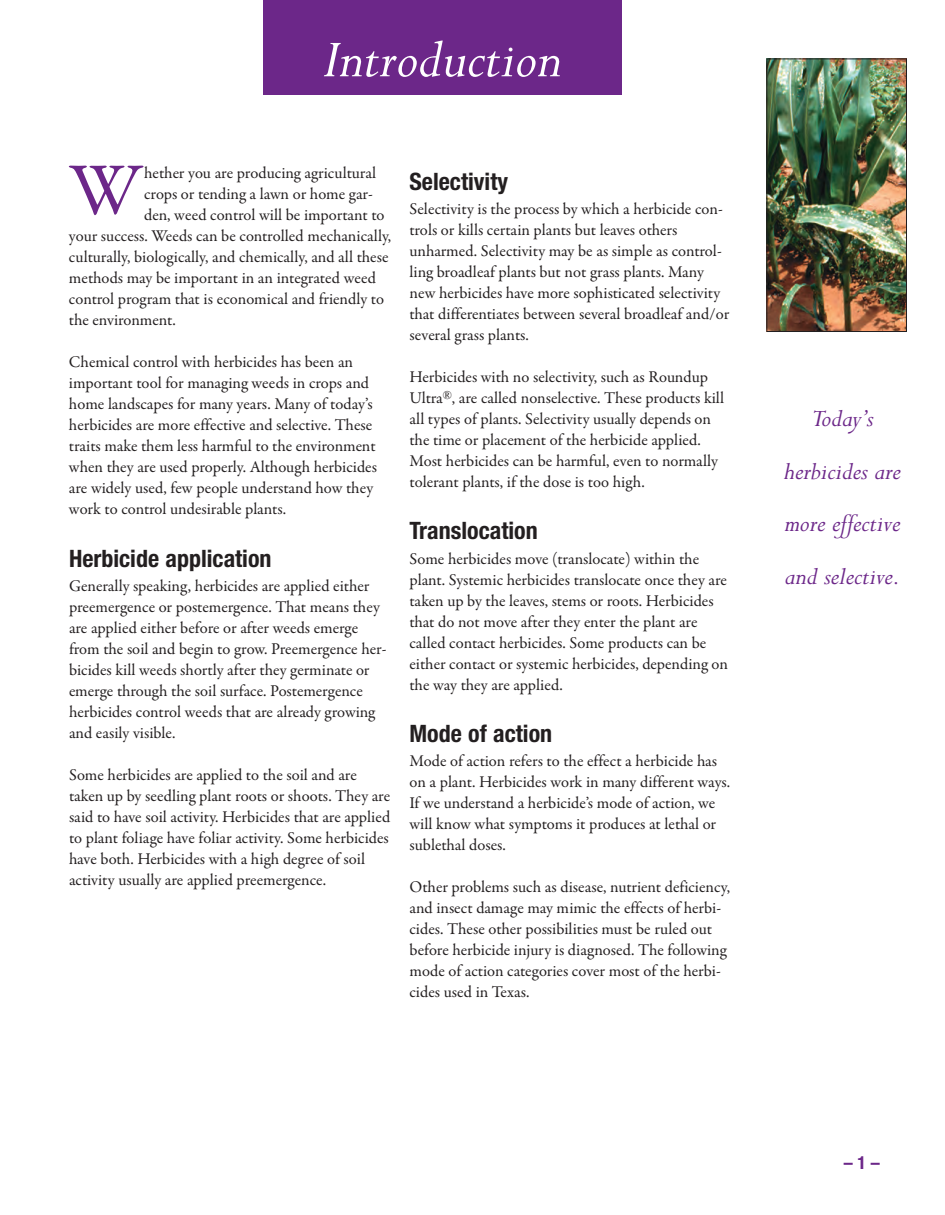
<style>
.page{position:relative;width:945px;height:1215px;background:#fff}
.page>*{position:absolute;margin:0;border:0;box-sizing:border-box;transform-origin:0 0}
.t1{font:74.4px "Garamond Premr Pro";color:#6c2789}
.t2{font:italic 60px "Perpetua";color:#fff}
.t3{font:italic 27px/52.5px "Perpetua";color:#6c2789;text-align:center}
.t4{font:700 condensed 24px "Helvetica Neue";color:#231f20}
.t5{font:700 condensed 18px "Helvetica Neue";color:#6c2789}
.t6{font:16.5px/21px "Garamond Premr Pro";color:#231f20}
</style>
<div class="page">
<div style="left:263px;top:0;width:359px;height:94px;background:#6c2789"></div>
<img style="left:768px;top:61px;width:137px;height:269px">
<div style="left:766px;top:59px;width:141px;height:273px;border:1px solid #231f20"></div>
<h2 class="t2" style="left:323px;top:39px;width:240px">Introduction</h2>
<h1 class="t1" style="left:69px;top:161px;width:75px">W</h1>
<p class="t6" style="left:144px;top:164px;width:233px">hether you are producing agricultural</p>
<p class="t6" style="left:144px;top:185px;width:230px">crops or tending a lawn or home gar-</p>
<p class="t6" style="left:144px;top:206px;width:242px">den, weed control will be important to</p>
<p class="t6" style="left:69px;top:227px;width:324px">your success. Weeds can be controlled mechanically,</p>
<p class="t6" style="left:69px;top:248px;width:321px">culturally, biologically, and chemically, and all these</p>
<p class="t6" style="left:69px;top:269px;width:308px">methods may be important in an integrated weed</p>
<p class="t6" style="left:69px;top:290px;width:317px">control program that is economical and friendly to</p>
<p class="t6" style="left:69px;top:311px;width:108px">the environment.</p>
<p class="t6" style="left:69px;top:353px;width:310px">Chemical control with herbicides has been an important tool for managing weeds in crops and home landscapes for many years. Many of today’s herbicides are more effective and selective. These traits make them less harmful to the environment when they are used properly. Although herbicides are widely used, few people understand how they work to control undesirable plants.</p>
<h3 class="t4" style="left:69px;top:544px;width:204px">Herbicide application</h3>
<p class="t6" style="left:69px;top:577px;width:319px">Generally speaking, herbicides are applied either preemergence or postemergence. That means they are applied either before or after weeds emerge from the soil and begin to grow. Preemergence her&shy;bicides kill weeds shortly after they germinate or emerge through the soil surface. Postemergence herbicides control weeds that are already growing and easily visible.</p>
<p class="t6" style="left:69px;top:766px;width:323px">Some herbicides are applied to the soil and are taken up by seedling plant roots or shoots. They are said to have soil activity. Herbicides that are applied to plant foliage have foliar activity. Some herbicides have both. Herbicides with a high degree of soil activity usually are applied preemergence.</p>
<h3 class="t4" style="left:410px;top:166px;width:100px">Selectivity</h3>
<p class="t6" style="left:410px;top:200px;width:321px">Selectivity is the process by which a herbicide con&shy;trols or kills certain plants but leaves others unharmed. Selectivity may be as simple as control&shy;ling broadleaf plants but not grass plants. Many new herbicides have more sophisticated selectivity that differentiates between several broadleaf and/or several grass plants.</p>
<p class="t6" style="left:410px;top:368px;width:316px">Herbicides with no selectivity, such as Roundup Ultra<sup>®</sup>, are called nonselective. These products kill all types of plants. Selectivity usually depends on the time or placement of the herbicide applied.<br>Most herbicides can be harmful, even to normally tolerant plants, if the dose is too high.</p>
<h3 class="t4" style="left:410px;top:516px;width:130px">Translocation</h3>
<p class="t6" style="left:410px;top:549px;width:320px">Some herbicides move (translocate) within the plant. Systemic herbicides translocate once they are taken up by the leaves, stems or roots. Herbicides that do not move after they enter the plant are called contact herbicides. Some products can be either contact or systemic herbicides, depending on the way they are applied.</p>
<h3 class="t4" style="left:410px;top:719px;width:144px">Mode of action</h3>
<p class="t6" style="left:410px;top:752px;width:322px">Mode of action refers to the effect a herbicide has on a plant. Herbicides work in many different ways.<br>If we understand a herbicide’s mode of action, we will know what symptoms it produces at lethal or sublethal doses.</p>
<p class="t6" style="left:410px;top:878px;width:322px">Other problems such as disease, nutrient deficiency, and insect damage may mimic the effects of herbi&shy;cides. These other possibilities must be ruled out before herbicide injury is diagnosed. The following mode of action categories cover most of the herbi&shy;cides used in Texas.</p>
<h3 class="t3" style="left:784px;top:396px;width:119px">Today’s herbicides are more effective and selective.</h3>
<p class="t5" style="left:844px;top:1151px;width:38px">–1–</p>
</div>
